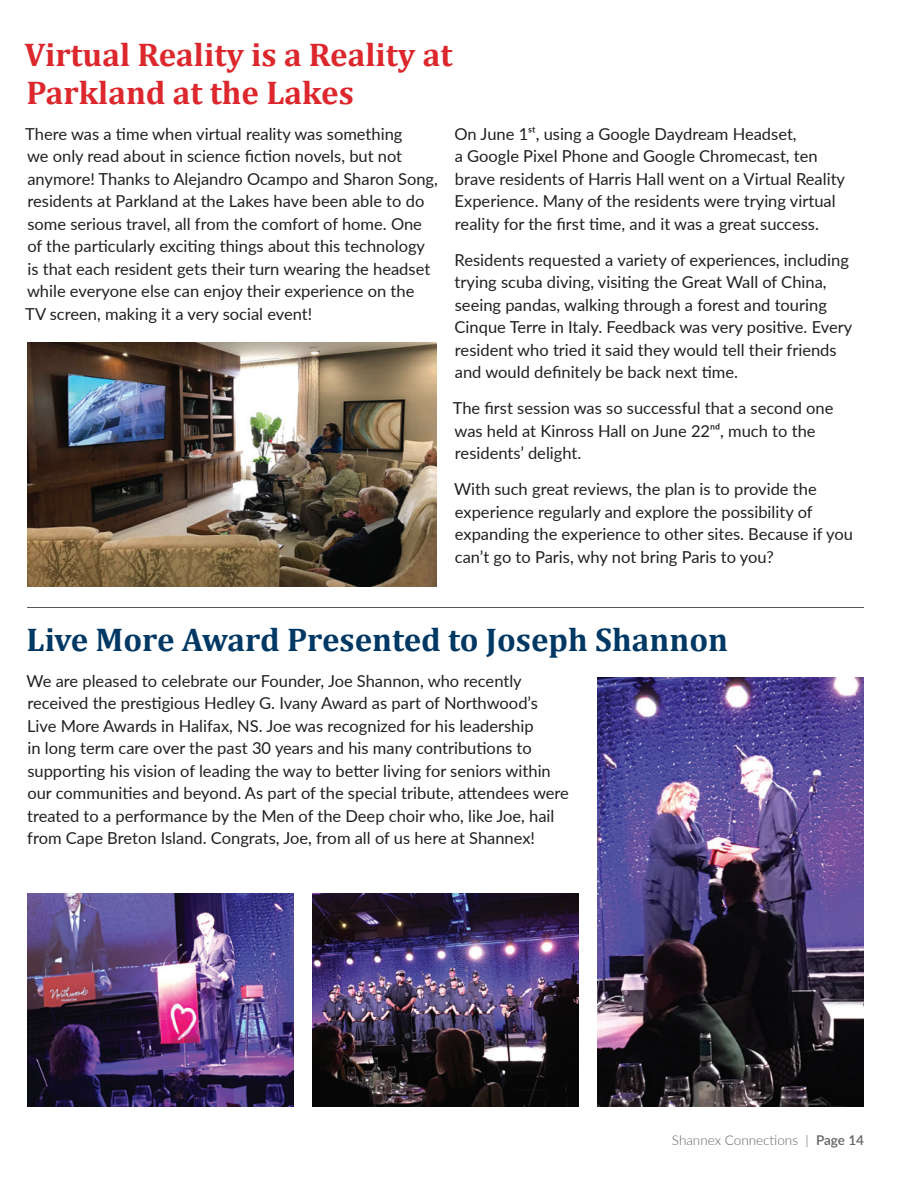
<style>
.page{position:relative;width:918px;height:1188px;background:#fff}
.page>*{position:absolute;margin:0;border:0;box-sizing:border-box;transform-origin:0 0}
.t1{font:700 33px/37.5px "Cambria";color:#dc272d}
.t2{font:700 33px "Cambria";color:#003864}
.Body{font:16.5px/22.5px "Lato";color:#231f20}
.Body_Last{font:16.5px/22.5px "Lato";color:#231f20}
.t3{font:300 13.5px "Lato";color:#636366}
.s1{font-weight:600}
</style>
<div class="page">
<img style="left:597px;top:677px;width:267px;height:430px">
<img style="left:312px;top:893px;width:267px;height:214px">
<img style="left:27px;top:893px;width:267px;height:214px">
<img style="left:27px;top:342px;width:409px;height:245px">
<hr style="left:27px;top:607px;width:837px;height:1px;background:#57585a">
<p class="t1" style="left:24px;top:35px;width:430px">Virtual Reality is a Reality at<br>Parkland at the Lakes</p>
<p class="Body" style="left:25px;top:122px;width:414px">There was a time when virtual reality was something<br>we only read about in science fiction novels, but not anymore! Thanks to Alejandro Ocampo and Sharon Song, residents at Parkland at the Lakes have been able to do some serious travel, all from the comfort of home. One of the particularly exciting things about this technology is that each resident gets their turn wearing the headset while everyone else can enjoy their experience on the<br>TV screen, making it a very social event!</p>
<p class="Body" style="left:455px;top:122px;width:392px">On June 1st, using a Google Daydream Headset,<br>a Google Pixel Phone and Google Chromecast, ten brave residents of Harris Hall went on a Virtual Reality Experience. Many of the residents were trying virtual reality for the first time, and it was a great success.</p>
<p class="Body" style="left:455px;top:248px;width:399px">Residents requested a variety of experiences, including trying scuba diving, visiting the Great Wall of China, seeing pandas, walking through a forest and touring Cinque Terre in Italy. Feedback was very positive. Every resident who tried it said they would tell their friends and would definitely be back next time.</p>
<p class="Body" style="left:453px;top:396px;width:382px">The first session was so successful that a second one was held at Kinross Hall on June 22nd, much to the residents’ delight.</p>
<p class="Body_Last" style="left:454px;top:477px;width:400px">With such great reviews, the plan is to provide the experience regularly and explore the possibility of expanding the experience to other sites. Because if you can’t go to Paris, why not bring Paris to you?</p>
<p class="t2" style="left:27px;top:620px;width:703px">Live More Award Presented to Joseph Shannon</p>
<p class="Body" style="left:27px;top:669px;width:544px">We are pleased to celebrate our Founder, Joe Shannon, who recently received the prestigious Hedley G. Ivany Award as part of Northwood’s Live More Awards in Halifax, NS. Joe was recognized for his leadership<br>in long term care over the past 30 years and his many contributions to supporting his vision of leading the way to better living for seniors within our communities and beyond. As part of the special tribute, attendees were treated to a performance by the Men of the Deep choir who, like Joe, hail from Cape Breton Island. Congrats, Joe, from all of us here at Shannex!</p>
<p class="t3" style="left:672px;top:1131px;width:194px">Shannex Connections | <span class="s1">Page 14</span></p>
</div>
